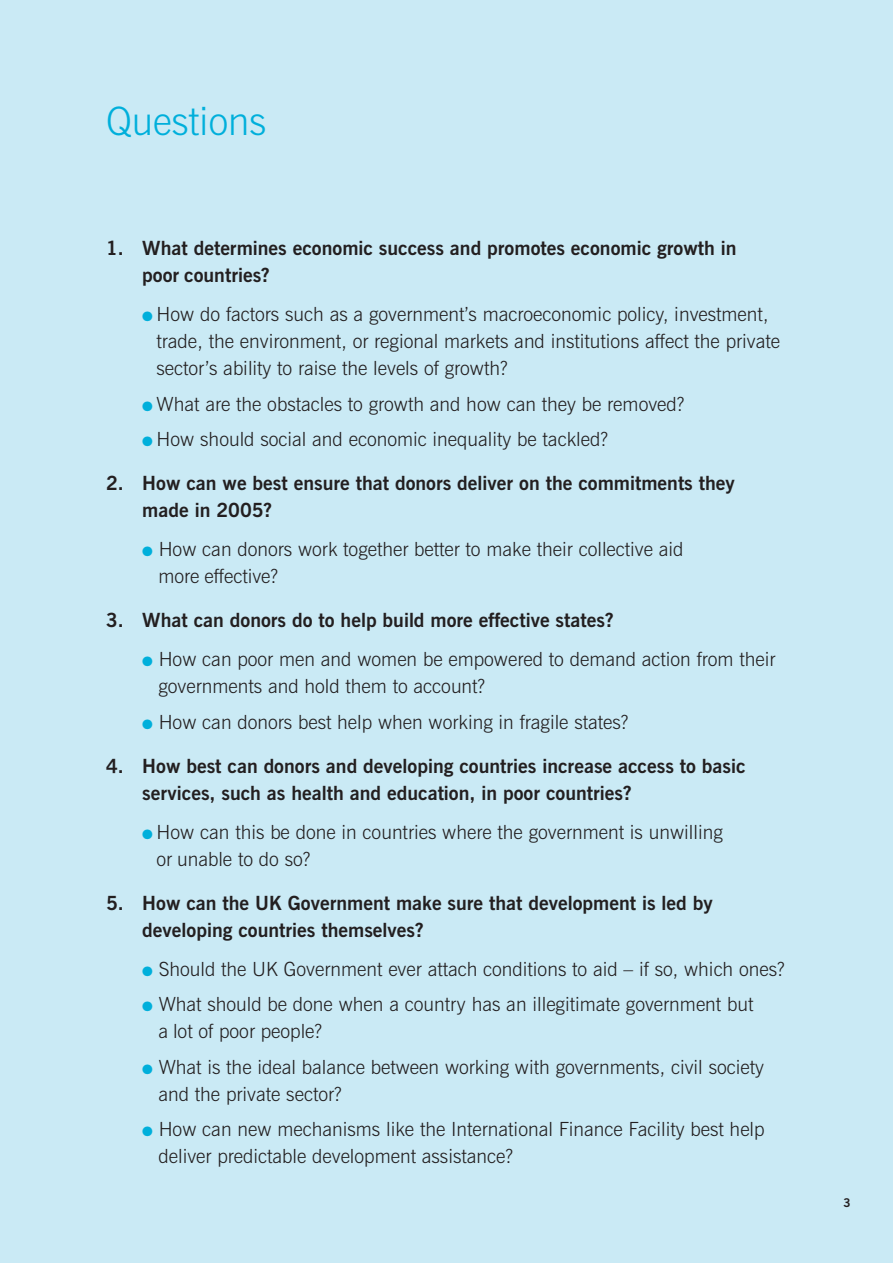
<style>
.page{position:relative;width:893px;height:1263px;background:#fff}
.page>*{position:absolute;margin:0;border:0;box-sizing:border-box;transform-origin:0 0}
.t1{font:300 39px "News Gothic BT";color:#00afdb}
.t2{font:300 19.5px/27px "News Gothic BT";color:#231f20}
.t3{font:700 19.5px/27px "News Gothic BT";color:#231f20}
.t4{font:700 12px "News Gothic BT";color:#231f20}
.s1{color:#00afdb}
</style>
<div class="page">
<div style="left:0;top:0;width:892px;height:1263px;background:#caeaf5"></div>
<h1 class="t1" style="left:106px;top:107px;width:161px">Questions</h1>
<p class="t3" style="left:142px;top:237px;width:595px;text-indent:-36px">1. What determines economic success and promotes economic growth in poor countries?</p>
<p class="t2" style="left:156px;top:303px;width:625px;text-indent:-14px"><span class="s1">●</span> How do factors such as a government’s macroeconomic policy, investment, trade, the environment, or regional markets and institutions affect the private sector’s ability to raise the levels of growth?</p>
<p class="t2" style="left:142px;top:392px;width:543px"><span class="s1">●</span> What are the obstacles to growth and how can they be removed?</p>
<p class="t2" style="left:142px;top:428px;width:467px"><span class="s1">●</span> How should social and economic inequality be tackled?</p>
<p class="t3" style="left:142px;top:472px;width:594px;text-indent:-36px">2. How can we best ensure that donors deliver on the commitments they made in 2005?</p>
<p class="t2" style="left:158px;top:538px;width:526px;text-indent:-16px"><span class="s1">●</span> How can donors work together better to make their collective aid more effective?</p>
<p class="t3" style="left:106px;top:609px;width:509px">3. What can donors do to help build more effective states?</p>
<p class="t2" style="left:158px;top:648px;width:618px;text-indent:-16px"><span class="s1">●</span> How can poor men and women be empowered to demand action from their governments and hold them to account?</p>
<p class="t2" style="left:142px;top:710px;width:487px"><span class="s1">●</span> How can donors best help when working in fragile states?</p>
<p class="t3" style="left:142px;top:754px;width:604px;text-indent:-36px">4. How best can donors and developing countries increase access to basic services, such as health and education, in poor countries?</p>
<p class="t2" style="left:156px;top:820px;width:568px;text-indent:-14px"><span class="s1">●</span> How can this be done in countries where the government is unwilling or unable to do so?</p>
<p class="t3" style="left:142px;top:891px;width:572px;text-indent:-36px">5. How can the UK Government make sure that development is led by developing countries themselves?</p>
<p class="t2" style="left:142px;top:957px;width:644px"><span class="s1">●</span> Should the UK Government ever attach conditions to aid – if so, which ones?</p>
<p class="t2" style="left:158px;top:993px;width:596px;text-indent:-16px"><span class="s1">●</span> What should be done when a country has an illegitimate government but a lot of poor people?</p>
<p class="t2" style="left:158px;top:1055px;width:607px;text-indent:-16px"><span class="s1">●</span> What is the ideal balance between working with governments, civil society and the private sector?</p>
<p class="t2" style="left:158px;top:1118px;width:607px;text-indent:-16px"><span class="s1">●</span> How can new mechanisms like the International Finance Facility best help deliver predictable development assistance?</p>
<p class="t4" style="left:843px;top:1198px;width:9px">3</p>
</div>
